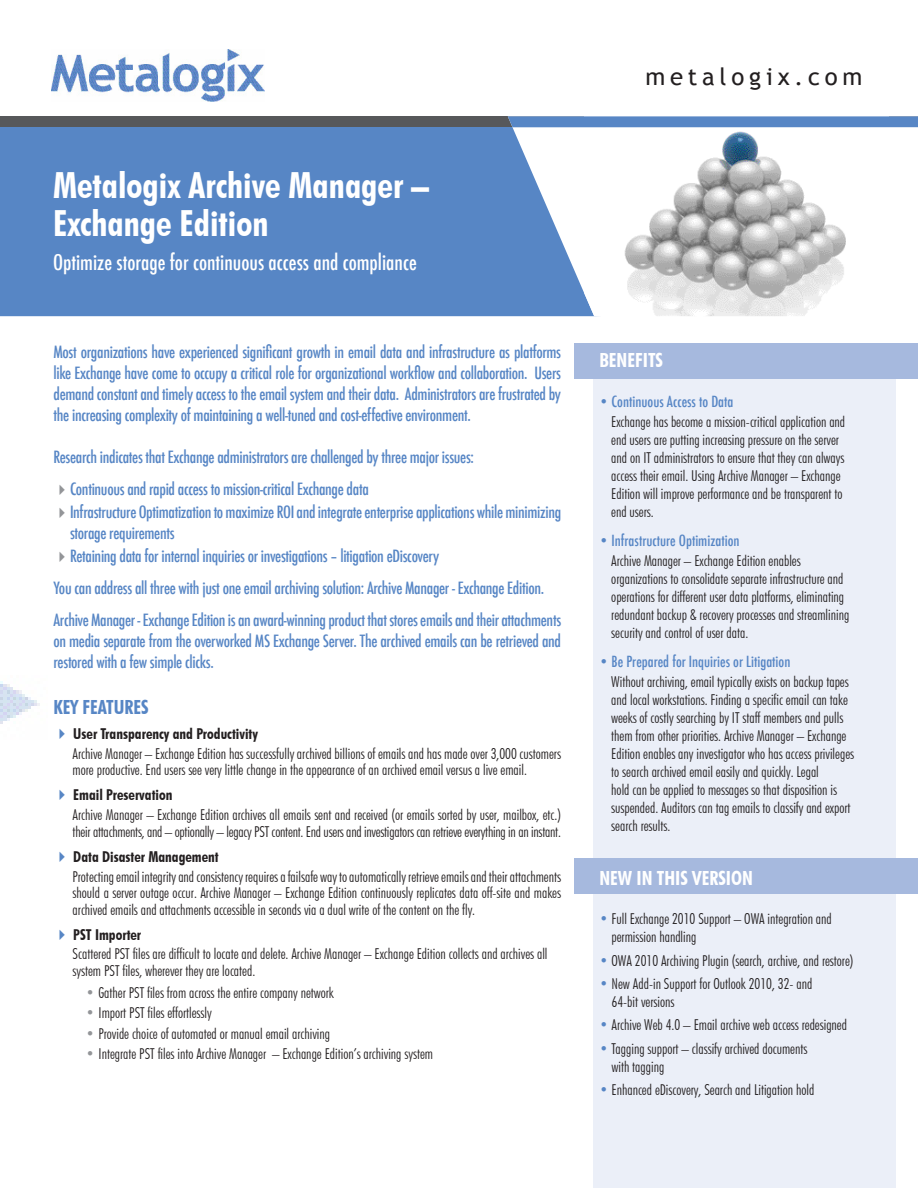
<style>
.page{position:relative;width:918px;height:1188px;background:#fff}
.page>*{position:absolute;margin:0;border:0;box-sizing:border-box;transform-origin:0 0}
.t1{font:700 condensed 36px "Futura BT";color:#fff}
.t2{font:24px "Trebuchet MS";letter-spacing:.2em;color:#231f20}
.t3{font:500 condensed 21px "Futura";color:#fff}
.t4{font:700 condensed 19.5px "Futura BT";color:#fff}
.t5{font:700 condensed 19.5px "Futura BT";color:#5786c5}
.t6{font:500 condensed 16.5px/21px "Futura";letter-spacing:-.02em;color:#5786c5;text-align:justify}
.t7{font:300 condensed 15px/18px "Futura BT";color:#231f20}
.t8{font:700 condensed 15px "Futura BT";color:#231f20}
.t9{font:500 condensed 15px "Futura";color:#5786c5}
.s1{color:#939598}
.s2{color:#5786c5}
.s3{font-family:"Futura BT";font-weight:700}
.s4{font-weight:700;color:#5786c5}
</style>
<div class="page">
<div style="left:593px;top:353px;width:303px;height:835px;background:#ebeff8"></div>
<div style="left:575px;top:859px;width:343px;height:35px;background:#a6b9de"></div>
<div style="left:575px;top:343px;width:343px;height:36px;background:#a6b9de"></div>
<div style="left:0;top:127px;width:508px;height:189px;background:#5786c5"></div>
<div style="left:0;top:116px;width:918px;height:11px;background:#57585a"></div>
<img style="left:51px;top:50px;width:213px;height:52px">
<img style="left:0;top:681px;width:40px;height:43px">
<svg style="left:508px;top:127px;width:410px;height:189px"></svg>
<img style="left:584px;top:127px;width:304px;height:189px">
<svg style="left:508px;top:116px;width:410px;height:11px;background:#5c89c5"></svg>
<p class="t1" style="left:53px;top:163px;width:378px">Metalogix Archive Manager –</p>
<p class="t1" style="left:53px;top:201px;width:217px">Exchange Edition</p>
<p class="t3" style="left:53px;top:249px;width:365px">Optimize storage for continuous access and compliance</p>
<p class="t6" style="left:54px;top:342px;width:509px">Most organizations have experienced significant growth in email data and infrastructure as platforms like Exchange have come to occupy a critical role for organizational workflow and collaboration. Users demand constant and timely access to the email system and their data. Administrators are frustrated by the increasing complexity of maintaining a well-tuned and cost-effective environment.</p>
<p class="t6" style="left:54px;top:447px;width:422px">Research indicates that Exchange administrators are challenged by three major issues:</p>
<p class="t6" style="left:54px;top:479px;width:317px"><span class="s1">✔</span>Continuous and rapid access to mission-critical Exchange data</p>
<p class="t6" style="left:70px;top:502px;width:493px;text-indent:-16px"><span class="s1">✔</span>Infrastructure Optimatization to maximize ROI and integrate enterprise applications while minimizing storage requirements</p>
<p class="t6" style="left:54px;top:546px;width:387px"><span class="s1">✔</span>Retaining data for internal inquiries or investigations – litigation eDiscovery</p>
<p class="t6" style="left:54px;top:578px;width:492px">You can address all three with just one email archiving solution: Archive Manager - Exchange Edition.</p>
<p class="t6" style="left:54px;top:610px;width:509px">Archive Manager - Exchange Edition is an award-winning product that stores emails and their attachments on media separate from the overworked MS Exchange Server. The archived emails can be retrieved and restored with a few simple clicks.</p>
<p class="t5" style="left:54px;top:695px;width:97px">KEY FEATURES</p>
<p class="t8" style="left:54px;top:725px;width:206px"><span class="s2">✔</span> User Transparency and Productivity</p>
<p class="t7" style="left:73px;top:745px;width:490px;line-height:16.5px">Archive Manager – Exchange Edition has successfully archived billions of emails and has made over 3,000 customers more productive. End users see very little change in the appearance of an archived email versus a live email.</p>
<p class="t8" style="left:54px;top:786px;width:120px"><span class="s2">✔</span> Email Preservation</p>
<p class="t7" style="left:73px;top:806px;width:490px;line-height:16.5px">Archive Manager – Exchange Edition archives all emails sent and received (or emails sorted by user, mailbox, etc.) their attachments, and – optionally – legacy PST content. End users and investigators can retrieve everything in an instant.</p>
<p class="t8" style="left:54px;top:847px;width:167px"><span class="s2">✔</span> Data Disaster Management</p>
<p class="t7" style="left:73px;top:868px;width:490px;line-height:16.5px;text-align:justify">Protecting email integrity and consistency requires a failsafe way to automatically retrieve emails and their attachments should a server outage occur. Archive Manager – Exchange Edition continuously replicates data off-site and makes archived emails and attachments accessible in seconds via a dual write of the content on the fly.</p>
<p class="t8" style="left:54px;top:925px;width:89px"><span class="s2">✔</span> PST Importer</p>
<p class="t7" style="left:73px;top:946px;width:476px;line-height:16.5px">Scattered PST files are difficult to locate and delete. Archive Manager – Exchange Edition collects and archives all system PST files, wherever they are located.</p>
<p class="t7" style="left:86px;top:983px;width:249px"><span class="s1">•</span> Gather PST files from across the entire company network</p>
<p class="t7" style="left:86px;top:1003px;width:127px"><span class="s1">•</span> Import PST files effortlessly</p>
<p class="t7" style="left:86px;top:1025px;width:246px"><span class="s1">•</span> Provide choice of automated or manual email archiving</p>
<p class="t7" style="left:86px;top:1045px;width:349px"><span class="s1">•</span> Integrate PST files into Archive Manager – Exchange Edition’s archiving system</p>
<p class="t2" style="left:645px;top:62px;width:219px">metalogix.com</p>
<p class="t4" style="left:599px;top:349px;width:65px">BENEFITS</p>
<p class="t9" style="left:599px;top:392px;width:136px"><span class="s3">•</span> Continuous Access to Data</p>
<p class="t7" style="left:611px;top:413px;width:235px">Exchange has become a mission-critical application and end users are putting increasing pressure on the server and on IT administrators to ensure that they can always access their email. Using Archive Manager – Exchange Edition will improve performance and be transparent to end users.</p>
<p class="t9" style="left:599px;top:531px;width:142px"><span class="s3">•</span> Infrastructure Optimization</p>
<p class="t7" style="left:611px;top:552px;width:240px">Archive Manager – Exchange Edition enables organizations to consolidate separate infrastructure and operations for different user data platforms, eliminating redundant backup &amp; recovery processes and streamlining security and control of user data.</p>
<p class="t9" style="left:599px;top:652px;width:193px"><span class="s3">•</span> Be Prepared for Inquiries or Litigation</p>
<p class="t7" style="left:611px;top:673px;width:244px">Without archiving, email typically exists on backup tapes and local workstations. Finding a specific email can take weeks of costly searching by IT staff members and pulls them from other priorities. Archive Manager – Exchange Edition enables any investigator who has access privileges to search archived email easily and quickly. Legal<br>hold can be applied to messages so that disposition is suspended. Auditors can tag emails to classify and export search results.</p>
<p class="t4" style="left:599px;top:866px;width:155px">NEW IN THIS VERSION</p>
<p class="t7" style="left:612px;top:910px;width:222px;text-indent:-12px"><span class="s4">•</span> Full Exchange 2010 Support – OWA integration and permission handling</p>
<p class="t7" style="left:599px;top:951px;width:256px"><span class="s4">•</span> OWA 2010 Archiving Plugin (search, archive, and restore)</p>
<p class="t7" style="left:612px;top:975px;width:202px;text-indent:-12px"><span class="s4">•</span> New Add-in Support for Outlook 2010, 32- and<br>64-bit versions</p>
<p class="t7" style="left:599px;top:1016px;width:249px"><span class="s4">•</span> Archive Web 4.0 – Email archive web access redesigned</p>
<p class="t7" style="left:612px;top:1039px;width:197px;text-indent:-12px"><span class="s4">•</span> Tagging support – classify archived documents with tagging</p>
<p class="t7" style="left:599px;top:1081px;width:217px"><span class="s4">•</span> Enhanced eDiscovery, Search and Litigation hold</p>
</div>
